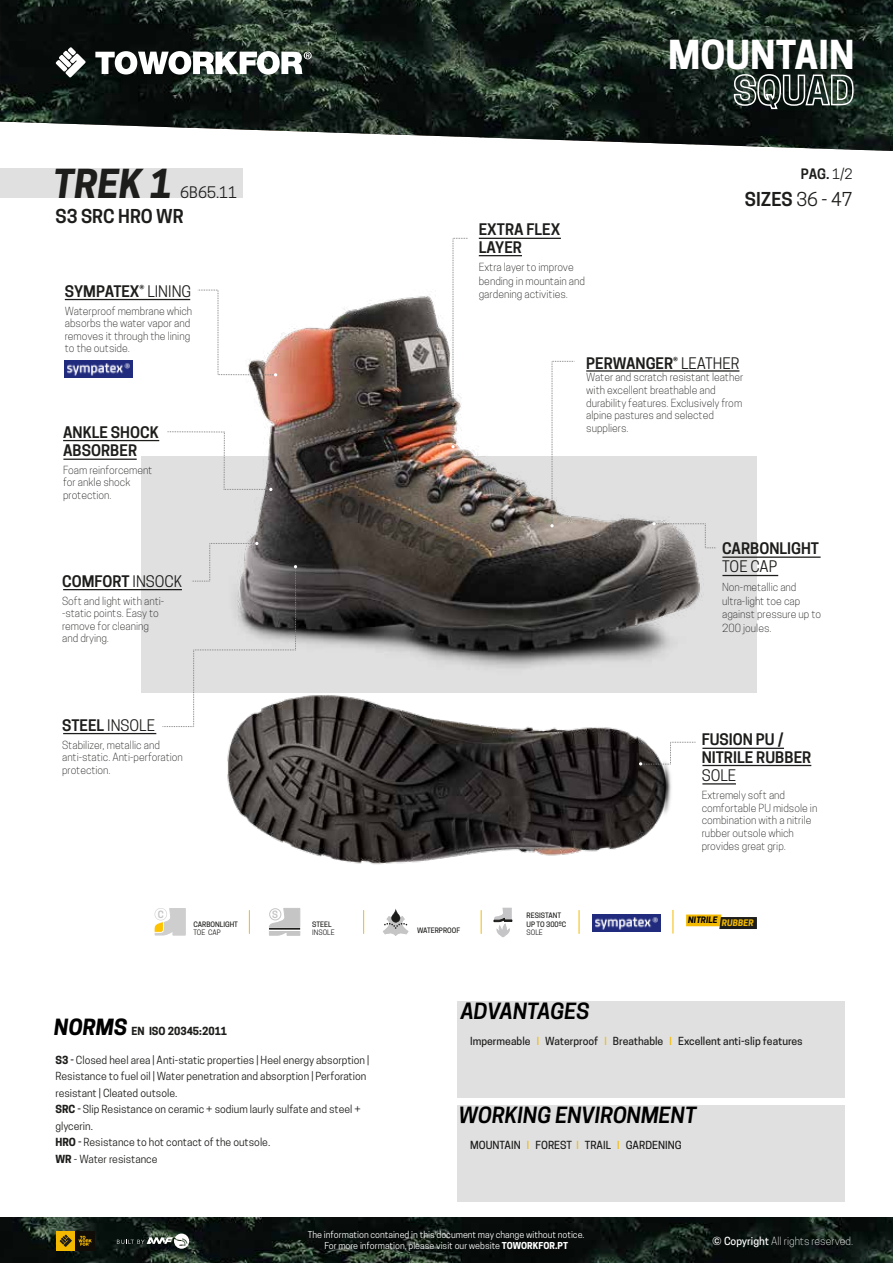
<style>
.page{position:relative;width:893px;height:1263px;background:#fff}
.page>*{position:absolute;margin:0;border:0;box-sizing:border-box;transform-origin:0 0}
.t1{font:700 37.5px "Cooper Hewitt";letter-spacing:.005em;color:#fff}
.t2{font:italic 700 37.5px "Cooper Hewitt";color:#1d1d1b}
.t3{font:italic 600 21px "Cooper Hewitt";color:#000}
.t4{font:italic 700 21px "Cooper Hewitt";color:#000}
.t5{font:600 18px "Cooper Hewitt";color:#1d1d1b}
.t6{font:600 15px/18px "Cooper Hewitt";color:#1d1d1b}
.t7{font:15px "Cooper Hewitt";color:#1d1d1b}
.t8{font:600 13.5px "Cooper Hewitt";color:#1d1d1b}
.t9{font:300 10.5px/12.6px "Cooper Hewitt";color:#1d1d1b}
.t10{font:10.5px/16.5px "Cooper Hewitt";color:#1d1d1b}
.t11{font:500 10.5px "Cooper Hewitt";color:#1d1d1b}
.t12{font:300 10.5px "Cooper Hewitt";color:#fff}
.t13{font:700 10.5px "Cooper Hewitt";color:#1d1d1b}
.t14{font:600 9.45px "Cooper Hewitt";color:#c5c5c5}
.t15{font:9px/10.5px "Cooper Hewitt";color:#fff;text-align:center}
.t16{font:italic 700 8.55px "Cooper Hewitt";color:#f3ba00}
.t17{font:italic 700 8.4px "Cooper Hewitt";color:#000}
.t18{font:500 7.05px/8.4px "Cooper Hewitt";color:#1d1d1b}
.t19{font:7.05px "Cooper Hewitt";color:#1d1d1b}
.s1{font-weight:400}
.s2{font-weight:600}
.s3{font-weight:700}
.s4{font-weight:500}
.s5{color:#f4bb00}
</style>
<div class="page">
<div style="left:141px;top:456px;width:615px;height:236px;background:#e0e0e1"></div>
<img style="left:0;top:1217px;width:893px;height:46px">
<div style="left:0;top:169px;width:242px;height:29px;background:#e0e0e1"></div>
<img style="left:0;top:0;width:893px;height:151px">
<div style="left:458px;top:1001px;width:387px;height:96px;background:#e0e0e1"></div>
<div style="left:458px;top:1105px;width:387px;height:97px;background:#e0e0e1"></div>
<img style="left:227px;top:692px;width:464px;height:243px">
<img style="left:160px;top:289px;width:619px;height:389px">
<div style="left:56px;top:1231px;width:19px;height:19px;background:#f3b900"></div>
<div style="left:75px;top:1231px;width:20px;height:19px;background:#100c08"></div>
<svg style="left:78px;top:1236px;width:14px;height:10px"></svg>
<svg style="left:60px;top:1234px;width:12px;height:13px"></svg>
<img style="left:221px;top:1217px;width:459px;height:46px">
<svg style="left:117px;top:1233px;width:72px;height:16px"></svg>
<svg style="left:56px;top:47px;width:30px;height:31px"></svg>
<svg style="left:95px;top:51px;width:217px;height:24px"></svg>
<hr style="left:65px;top:299px;width:125px;height:1px;background:#1d1d1b">
<hr style="left:722px;top:556px;width:99px;height:2px;background:#1d1d1b">
<hr style="left:722px;top:575px;width:56px;height:1px;background:#1d1d1b">
<hr style="left:63px;top:589px;width:119px;height:1px;background:#1d1d1b">
<hr style="left:702px;top:748px;width:82px;height:1px;background:#1d1d1b">
<svg style="left:198px;top:290px;width:79px;height:86px"></svg>
<svg style="left:652px;top:522px;width:65px;height:26px"></svg>
<svg style="left:550px;top:361px;width:25px;height:166px"></svg>
<svg style="left:686px;top:914px;width:71px;height:15px"></svg>
<svg style="left:382px;top:908px;width:27px;height:28px"></svg>
<svg style="left:249px;top:910px;width:1px;height:23px"></svg>
<svg style="left:363px;top:910px;width:1px;height:23px"></svg>
<svg style="left:481px;top:910px;width:1px;height:23px"></svg>
<svg style="left:579px;top:910px;width:1px;height:23px"></svg>
<svg style="left:493px;top:908px;width:19px;height:30px"></svg>
<svg style="left:672px;top:910px;width:1px;height:23px"></svg>
<svg style="left:154px;top:908px;width:32px;height:28px"></svg>
<hr style="left:702px;top:765px;width:109px;height:1px;background:#1d1d1b">
<svg style="left:639px;top:742px;width:57px;height:23px"></svg>
<hr style="left:702px;top:783px;width:34px;height:1px;background:#1d1d1b">
<svg style="left:162px;top:542px;width:135px;height:185px"></svg>
<img style="left:593px;top:915px;width:68px;height:17px">
<img style="left:65px;top:360px;width:68px;height:17px">
<hr style="left:63px;top:733px;width:93px;height:1px;background:#1d1d1b">
<svg style="left:269px;top:908px;width:31px;height:28px"></svg>
<div style="left:269px;top:908px;width:12px;height:12px;border:1px solid #c5c5c5;border-radius:50%"></div>
<hr style="left:269px;top:927px;width:31px;height:3px;background:#fff">
<hr style="left:269px;top:928px;width:31px;height:2px;background:#1d1d1b">
<hr style="left:479px;top:238px;width:82px;height:1px;background:#1d1d1b">
<hr style="left:479px;top:255px;width:43px;height:1px;background:#1d1d1b">
<svg style="left:451px;top:238px;width:17px;height:210px"></svg>
<hr style="left:586px;top:370px;width:153px;height:2px;background:#1d1d1b">
<svg style="left:733px;top:73px;width:121px;height:37px;background:#4e5953"></svg>
<hr style="left:63px;top:440px;width:96px;height:1px;background:#1d1d1b">
<hr style="left:63px;top:459px;width:74px;height:1px;background:#1d1d1b">
<svg style="left:167px;top:431px;width:105px;height:60px"></svg>
<h1 class="t2" style="left:54px;top:162px;width:121px">TREK 1</h1>
<h3 class="t7" style="left:180px;top:183px;width:59px">6B65.11</h3>
<h3 class="t5" style="left:56px;top:205px;width:130px">S3 SRC HRO WR</h3>
<h3 class="t6" style="left:65px;top:282px;width:128px">SYMPATEX® <span class="s1">LINING</span></h3>
<p class="t9" style="left:65px;top:304px;width:129px">Waterproof membrane which absorbs the water vapor and removes it through the lining to the outside.</p>
<h3 class="t6" style="left:63px;top:423px;width:97px">ANKLE SHOCK<br>ABSORBER</h3>
<p class="t9" style="left:63px;top:463px;width:91px">Foam reinforcement for ankle shock protection.</p>
<h3 class="t6" style="left:62px;top:572px;width:122px">COMFORT <span class="s1">INSOCK</span></h3>
<p class="t9" style="left:62px;top:594px;width:104px">Soft and light with anti--static points. Easy to remove for cleaning and drying.</p>
<h3 class="t7" style="left:62px;top:716px;width:94px"><span class="s2">STEEL</span> INSOLE</h3>
<p class="t9" style="left:62px;top:738px;width:122px">Stabilizer, metallic and anti-static. Anti-perforation protection.</p>
<h1 class="t1" style="left:668px;top:33px;width:188px">MOUNTAIN</h1>
<p class="t8" style="left:801px;top:166px;width:53px">PAG. <span class="s1">1/2</span></p>
<h3 class="t6" style="left:479px;top:221px;width:83px">EXTRA FLEX<br>LAYER</h3>
<p class="t9" style="left:479px;top:261px;width:108px;line-height:13.5px">Extra layer to improve bending in mountain and gardening activities.</p>
<h3 class="t5" style="left:745px;top:189px;width:109px">SIZES <span class="s1">36 - 47</span></h3>
<h3 class="t6" style="left:586px;top:354px;width:155px">PERWANGER® <span class="s1">LEATHER</span></h3>
<p class="t9" style="left:586px;top:371px;width:159px">Water and scratch resistant leather with excellent breathable and durability features. Exclusively from alpine pastures and selected suppliers.</p>
<h3 class="t6" style="left:722px;top:540px;width:99px">CARBONLIGHT</h3>
<h3 class="t7" style="left:722px;top:558px;width:57px">TOE CAP</h3>
<p class="t9" style="left:722px;top:580px;width:101px;line-height:13.5px">Non-metallic and ultra-light toe cap against pressure up to<br>200 joules.</p>
<h3 class="t6" style="left:702px;top:730px;width:111px">FUSION PU /<br>NITRILE RUBBER</h3>
<h3 class="t7" style="left:702px;top:767px;width:36px">SOLE</h3>
<p class="t9" style="left:702px;top:789px;width:117px">Extremely soft and comfortable PU midsole in combination with a nitrile rubber outsole which provides great grip.</p>
<p class="t14" style="left:158px;top:909px;width:8px">C</p>
<p class="t14" style="left:272px;top:908px;width:7px">S</p>
<p class="t18" style="left:527px;top:911px;width:41px">RESISTANT<br>UP TO 300ºC</p>
<p class="t19" style="left:527px;top:928px;width:18px">SOLE</p>
<p class="t17" style="left:688px;top:915px;width:31px">NITRILE</p>
<p class="t18" style="left:193px;top:920px;width:46px">CARBONLIGHT</p>
<p class="t16" style="left:722px;top:918px;width:33px">RUBBER</p>
<p class="t19" style="left:193px;top:929px;width:29px">TOE CAP</p>
<p class="t18" style="left:417px;top:926px;width:45px">WATERPROOF</p>
<p class="t18" style="left:312px;top:920px;width:21px">STEEL</p>
<p class="t19" style="left:312px;top:928px;width:24px">INSOLE</p>
<h2 class="t4" style="left:54px;top:1014px;width:75px">NORMS</h2>
<p class="t13" style="left:132px;top:1024px;width:97px">EN ISO 20345:2011</p>
<p class="t10" style="left:55px;top:1051px;width:315px"><span class="s3">S3</span> <span class="s4">-</span> Closed heel area | Anti-static properties | Heel energy absorption | Resistance to fuel oil | Water penetration and absorption | Perforation resistant | Cleated outsole.<br><span class="s3">SRC</span> <span class="s4">-</span> Slip Resistance on ceramic + sodium laurly sulfate and steel + glycerin.<br><span class="s3">HRO</span> <span class="s4">-</span> Resistance to hot contact of the outsole.<br><span class="s3">WR</span> - Water resistance</p>
<h2 class="t3" style="left:461px;top:998px;width:130px">ADVANTAGES</h2>
<p class="t11" style="left:470px;top:1035px;width:334px">Impermeable <span class="s5">|</span> Waterproof <span class="s5">|</span> Breathable <span class="s5">|</span> Excellent anti-slip features</p>
<h2 class="t3" style="left:459px;top:1103px;width:239px">WORKING ENVIRONMENT</h2>
<p class="t11" style="left:470px;top:1139px;width:213px">MOUNTAIN <span class="s5">|</span> FOREST <span class="s5">|</span> TRAIL <span class="s5">|</span> GARDENING</p>
<p class="t15" style="left:308px;top:1230px;width:278px">The information contained in this document may change without notice.<br>For more information, please visit our website <span class="s3">TOWORKFOR.PT</span></p>
<p class="t12" style="left:712px;top:1235px;width:142px"><span class="s4">© Copyright</span> All rights reserved.</p>
</div>
